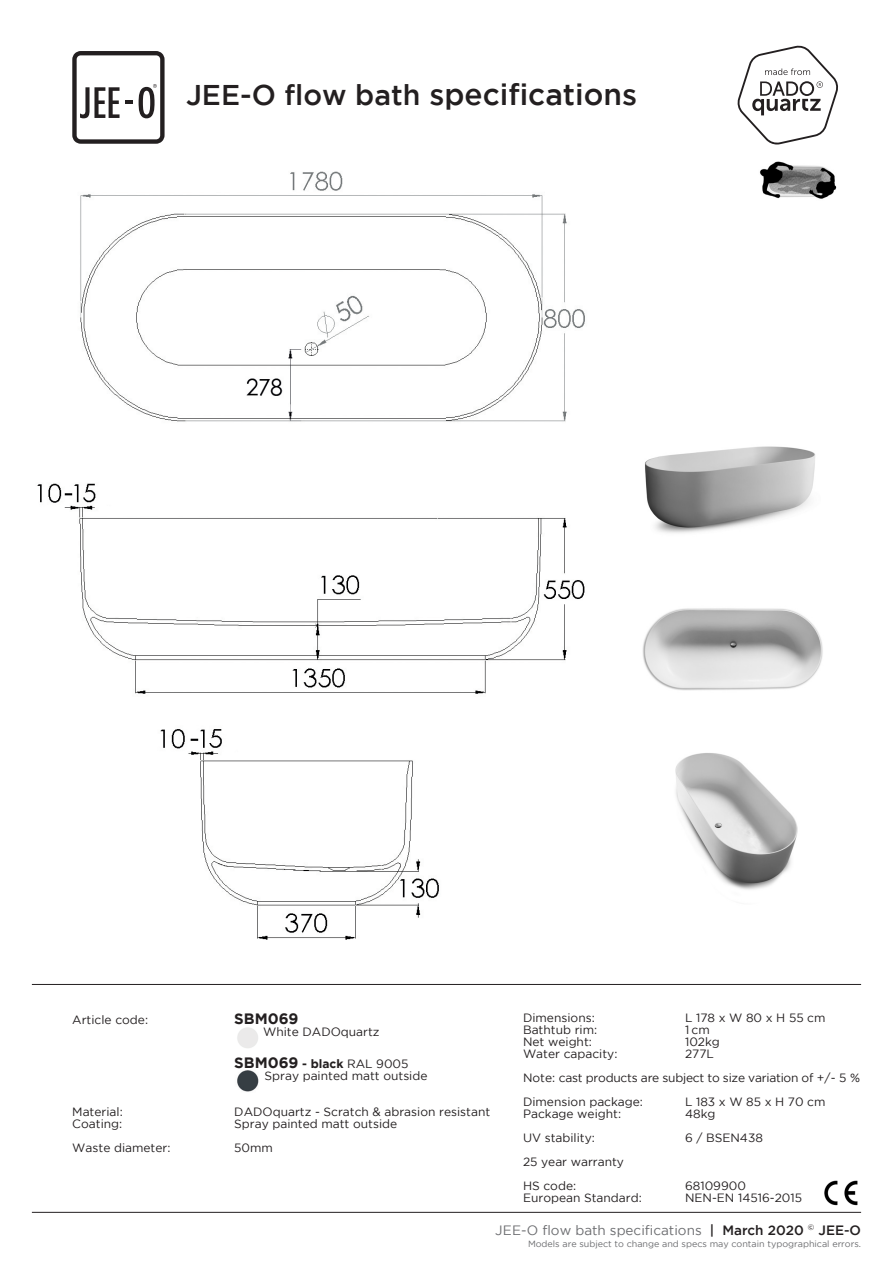
<style>
.page{position:relative;width:893px;height:1263px;background:#fff}
.page>*{position:absolute;margin:0;border:0;box-sizing:border-box;transform-origin:0 0}
.t1{font:500 30px "Gotham";color:#231f20}
.t2{font:700 15px "Gotham";color:#231f20}
.t3{font:13.5px "Gotham";color:#6c6d70}
.t4{font:12px/12px "Gotham";color:#231f20}
.t5{font:12px "Gotham";letter-spacing:-.02em;color:#231f20}
.t6{font:9px "Gotham";color:#6c6d70}
.s1{font-size:28.5px}
.s2{font-weight:700;font-size:15px}
.s3{font-weight:700}
.s4{font-weight:500;color:#231f20}
</style>
<div class="page">
<img style="left:37px;top:171px;width:548px;height:523px">
<hr style="left:32px;top:1212px;width:829px;height:1px;background:#231f20">
<img style="left:642px;top:608px;width:181px;height:83px">
<img style="left:675px;top:753px;width:123px;height:137px">
<svg style="left:72px;top:51px;width:93px;height:93px"></svg>
<hr style="left:32px;top:984px;width:829px;height:1px;background:#231f20">
<img style="left:160px;top:729px;width:279px;height:211px">
<img style="left:760px;top:161px;width:77px;height:38px">
<img style="left:824px;top:1180px;width:34px;height:26px">
<img style="left:237px;top:1070px;width:22px;height:22px">
<img style="left:237px;top:1027px;width:21px;height:21px">
<svg style="left:737px;top:45px;width:101px;height:100px"></svg>
<img style="left:645px;top:446px;width:170px;height:87px">
<p class="t1" style="left:186px;top:77px;width:453px"><span class="s1">JEE-O flow bath</span> specifications</p>
<p class="t4" style="left:72px;top:1014px;width:77px">Article code:</p>
<p class="t2" style="left:234px;top:1010px;width:66px">SBM069</p>
<p class="t4" style="left:263px;top:1026px;width:118px">White DADOquartz</p>
<p class="t4" style="left:234px;top:1057px;width:176px"><span class="s2">SBM069</span> <span class="s3">- black</span> RAL 9005</p>
<p class="t4" style="left:265px;top:1069px;width:164px">Spray painted matt outside</p>
<p class="t4" style="left:72px;top:1105px;width:52px">Material:</p>
<p class="t4" style="left:234px;top:1105px;width:257px">DADOquartz - Scratch &amp; abrasion resistant</p>
<p class="t4" style="left:72px;top:1117px;width:51px">Coating:</p>
<p class="t4" style="left:234px;top:1117px;width:164px">Spray painted matt outside</p>
<p class="t4" style="left:72px;top:1141px;width:100px">Waste diameter:</p>
<p class="t4" style="left:234px;top:1141px;width:40px">50mm</p>
<p class="t4" style="left:523px;top:1012px;width:73px">Dimensions:</p>
<p class="t4" style="left:523px;top:1024px;width:76px">Bathtub rim:</p>
<p class="t4" style="left:523px;top:1036px;width:70px">Net weight:</p>
<p class="t4" style="left:523px;top:1048px;width:96px">Water capacity:</p>
<p class="t4" style="left:685px;top:1012px;width:142px">L 178 x W 80 x H 55 cm<br>1 cm<br>102kg<br>277L</p>
<p class="t5" style="left:523px;top:1071px;width:339px">Note: cast products are subject to size variation of +/- 5 %</p>
<p class="t4" style="left:523px;top:1096px;width:121px">Dimension package:</p>
<p class="t4" style="left:685px;top:1096px;width:142px">L 183 x W 85 x H 70 cm</p>
<p class="t4" style="left:523px;top:1108px;width:100px">Package weight:</p>
<p class="t4" style="left:685px;top:1108px;width:32px">48kg</p>
<p class="t4" style="left:523px;top:1132px;width:73px">UV stability:</p>
<p class="t4" style="left:685px;top:1132px;width:79px">6 / BSEN438</p>
<p class="t4" style="left:523px;top:1156px;width:103px">25 year warranty</p>
<p class="t4" style="left:523px;top:1180px;width:55px">HS code:</p>
<p class="t4" style="left:685px;top:1180px;width:62px">68109900</p>
<p class="t4" style="left:523px;top:1192px;width:120px">European Standard:</p>
<p class="t4" style="left:685px;top:1192px;width:119px">NEN-EN 14516-2015</p>
<p class="t3" style="left:495px;top:1222px;width:367px">JEE-O flow bath specifications <span class="s4">| March 2020</span> <sup>©</sup> <span class="s4">JEE-O</span></p>
<p class="t6" style="left:528px;top:1238px;width:335px">Models are subject to change and specs may contain typographical errors.</p>
</div>
